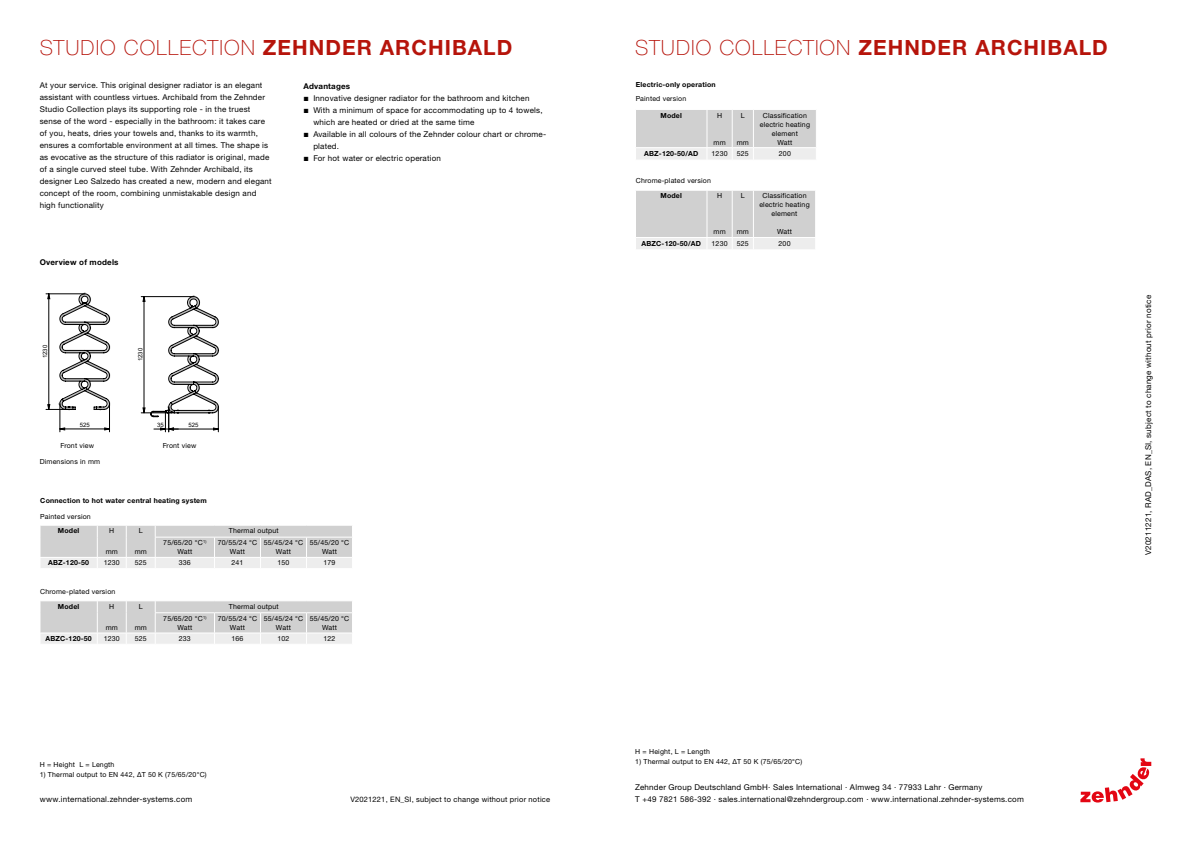
<style>
.page{position:relative;width:1191px;height:842px;background:#fff}
.page>*{position:absolute;margin:0;border:0;box-sizing:border-box;transform-origin:0 0}
.t1{font:100 21px "Helvetica Neue LTW1 G";letter-spacing:.05em;color:#b6140b}
.t2{font:8px/12px "Helvetica Neuefor Zehnder";letter-spacing:.025em;color:#000}
.t3{font:700 8px "Helvetica Neue LTW1 G";letter-spacing:.025em;color:#000}
.t4{font:7.5px "Helvetica Neuefor Zehnder";letter-spacing:.025em;color:#000}
.t5{font:7px/9px "Helvetica Neuefor Zehnder";letter-spacing:.025em;color:#000;text-align:center}
.t6{font:700 7px "Helvetica Neue LTW1 G";letter-spacing:.025em;color:#000}
.t7{font:6px "Arial";color:#000}
.s1{font-weight:700}
</style>
<div class="page">
<svg style="left:46px;top:292px;width:64px;height:140px"></svg>
<svg style="left:141px;top:295px;width:78px;height:137px"></svg>
<svg style="left:40px;top:525px;width:312px;height:43px;background:#dadada"></svg>
<svg style="left:40px;top:601px;width:312px;height:43px;background:#dadada"></svg>
<svg style="left:1080px;top:758px;width:71px;height:44px"></svg>
<svg style="left:636px;top:191px;width:179px;height:58px;background:#d6d6d6"></svg>
<svg style="left:636px;top:110px;width:180px;height:50px;background:#d8d8d8"></svg>
<h1 class="t1" style="left:40px;top:35px;width:474px">STUDIO COLLECTION <span class="s1">ZEHNDER ARCHIBALD</span></h1>
<p class="t2" style="left:40px;top:79px;width:234px">At your service. This original designer radiator is an elegant assistant with countless virtues. Archibald from the Zehnder Studio Collection plays its supporting role - in the truest sense of the word - especially in the bathroom: it takes care of you, heats, dries your towels and, thanks to its warmth, ensures a comfortable environment at all times. The shape is as evocative as the structure of this radiator is original, made of a single curved steel tube. With Zehnder Archibald, its designer Leo Salzedo has created a new, modern and elegant concept of the room, combining unmistakable design and high functionality</p>
<p class="t3" style="left:303px;top:81px;width:48px">Advantages</p>
<p class="t2" style="left:303px;top:92px;width:228px">■ Innovative designer radiator for the bathroom and kitchen</p>
<p class="t2" style="left:313px;top:104px;width:231px;text-indent:-10px">■ With a minimum of space for accommodating up to 4 towels, which are heated or dried at the same time</p>
<p class="t2" style="left:313px;top:128px;width:234px;text-indent:-10px">■ Available in all colours of the Zehnder colour chart or chrome&shy;plated.</p>
<p class="t2" style="left:303px;top:152px;width:139px">■ For hot water or electric operation</p>
<p class="t3" style="left:40px;top:258px;width:80px">Overview of models</p>
<p class="t7" style="left:41px;top:358px;width:15px;rotate:-90deg">1230</p>
<p class="t7" style="left:136px;top:361px;width:15px;rotate:-90deg">1230</p>
<p class="t7" style="left:80px;top:421px;width:11px">525</p>
<p class="t7" style="left:157px;top:421px;width:8px">35</p>
<p class="t7" style="left:189px;top:421px;width:11px">525</p>
<p class="t5" style="left:61px;top:441px;width:35px">Front view</p>
<p class="t5" style="left:163px;top:441px;width:35px">Front view</p>
<p class="t5" style="left:40px;top:457px;width:62px">Dimensions in mm</p>
<p class="t6" style="left:40px;top:496px;width:168px">Connection to hot water central heating system</p>
<p class="t5" style="left:40px;top:512px;width:52px">Painted version</p>
<p class="t6" style="left:58px;top:526px;width:23px">Model</p>
<p class="t5" style="left:109px;top:526px;width:7px">H</p>
<p class="t5" style="left:106px;top:547px;width:14px">mm</p>
<p class="t5" style="left:139px;top:526px;width:5px">L</p>
<p class="t5" style="left:135px;top:547px;width:14px">mm</p>
<p class="t5" style="left:229px;top:526px;width:51px">Thermal output</p>
<p class="t5" style="left:163px;top:538px;width:45px">75/65/20 °C<sup>1)<br></sup>Watt</p>
<p class="t5" style="left:218px;top:538px;width:41px">70/55/24 °C<br>Watt</p>
<p class="t5" style="left:264px;top:538px;width:41px">55/45/24 °C<br>Watt</p>
<p class="t5" style="left:310px;top:538px;width:41px">55/45/20 °C<br>Watt</p>
<p class="t6" style="left:48px;top:558px;width:42px">ABZ-120-50</p>
<p class="t5" style="left:104px;top:558px;width:18px">1230</p>
<p class="t5" style="left:135px;top:558px;width:14px">525</p>
<p class="t5" style="left:179px;top:558px;width:14px">336</p>
<p class="t5" style="left:231px;top:558px;width:14px">241</p>
<p class="t5" style="left:277px;top:558px;width:14px">150</p>
<p class="t5" style="left:323px;top:558px;width:14px">179</p>
<p class="t5" style="left:40px;top:587px;width:77px">Chrome-plated version</p>
<p class="t6" style="left:58px;top:602px;width:23px">Model</p>
<p class="t5" style="left:109px;top:602px;width:7px">H</p>
<p class="t5" style="left:106px;top:623px;width:14px">mm</p>
<p class="t5" style="left:139px;top:602px;width:5px">L</p>
<p class="t5" style="left:135px;top:623px;width:14px">mm</p>
<p class="t5" style="left:229px;top:602px;width:51px">Thermal output</p>
<p class="t5" style="left:163px;top:614px;width:45px">75/65/20 °C<sup>1)<br></sup>Watt</p>
<p class="t5" style="left:218px;top:614px;width:41px">70/55/24 °C<br>Watt</p>
<p class="t5" style="left:264px;top:614px;width:41px">55/45/24 °C<br>Watt</p>
<p class="t5" style="left:310px;top:614px;width:41px">55/45/20 °C<br>Watt</p>
<p class="t6" style="left:45px;top:634px;width:48px">ABZC-120-50</p>
<p class="t5" style="left:104px;top:634px;width:18px">1230</p>
<p class="t5" style="left:135px;top:634px;width:14px">525</p>
<p class="t5" style="left:179px;top:634px;width:14px">233</p>
<p class="t5" style="left:231px;top:634px;width:14px">166</p>
<p class="t5" style="left:277px;top:634px;width:14px">102</p>
<p class="t5" style="left:323px;top:634px;width:14px">122</p>
<p class="t5" style="left:40px;top:760px;width:76px">H = Height L = Length</p>
<p class="t5" style="left:40px;top:770px;width:168px">1) Thermal output to EN 442, ∆T 50 K (75/65/20°C)</p>
<p class="t2" style="left:40px;top:793px;width:154px">www.international.zehnder-systems.com</p>
<p class="t4" style="left:350px;top:795px;width:201px">V2021221, EN_SI, subject to change without prior notice</p>
<h1 class="t1" style="left:635px;top:35px;width:474px">STUDIO COLLECTION <span class="s1">ZEHNDER ARCHIBALD</span></h1>
<p class="t6" style="left:636px;top:80px;width:81px">Electric-only operation</p>
<p class="t5" style="left:636px;top:94px;width:52px">Painted version</p>
<p class="t6" style="left:660px;top:111px;width:23px">Model</p>
<p class="t5" style="left:717px;top:111px;width:7px">H</p>
<p class="t5" style="left:713px;top:138px;width:14px">mm</p>
<p class="t5" style="left:741px;top:111px;width:5px">L</p>
<p class="t5" style="left:736px;top:138px;width:14px">mm</p>
<p class="t5" style="left:759px;top:111px;width:52px">Classification electric heating element<br>Watt</p>
<p class="t6" style="left:644px;top:149px;width:56px">ABZ-120-50/AD</p>
<p class="t5" style="left:711px;top:149px;width:18px">1230</p>
<p class="t5" style="left:737px;top:149px;width:14px">525</p>
<p class="t5" style="left:779px;top:149px;width:14px">200</p>
<p class="t5" style="left:636px;top:176px;width:77px">Chrome-plated version</p>
<p class="t6" style="left:660px;top:192px;width:23px">Model</p>
<p class="t5" style="left:717px;top:191px;width:7px">H</p>
<p class="t5" style="left:713px;top:227px;width:14px">mm</p>
<p class="t5" style="left:741px;top:191px;width:5px">L</p>
<p class="t5" style="left:736px;top:227px;width:14px">mm</p>
<p class="t5" style="left:759px;top:191px;width:52px">Classification electric heating element</p>
<p class="t5" style="left:777px;top:227px;width:17px">Watt</p>
<p class="t6" style="left:641px;top:239px;width:61px">ABZC-120-50/AD</p>
<p class="t5" style="left:711px;top:239px;width:18px">1230</p>
<p class="t5" style="left:737px;top:239px;width:14px">525</p>
<p class="t5" style="left:778px;top:239px;width:14px">200</p>
<p class="t2" style="left:1142px;top:555px;width:261px;rotate:-90deg">V20211221, RAD_DAS, EN_SI, subject to change without prior notice</p>
<p class="t5" style="left:635px;top:747px;width:76px">H = Height, L = Length</p>
<p class="t5" style="left:635px;top:757px;width:168px">1) Thermal output to EN 442, ∆T 50 K (75/65/20°C)</p>
<p class="t2" style="left:635px;top:781px;width:390px">Zehnder Group Deutschland GmbH· Sales International · Almweg 34 · 77933 Lahr · Germany<br>T +49 7821 586-392 · sales.international@zehndergroup.com · www.international.zehnder-systems.com</p>
</div>
